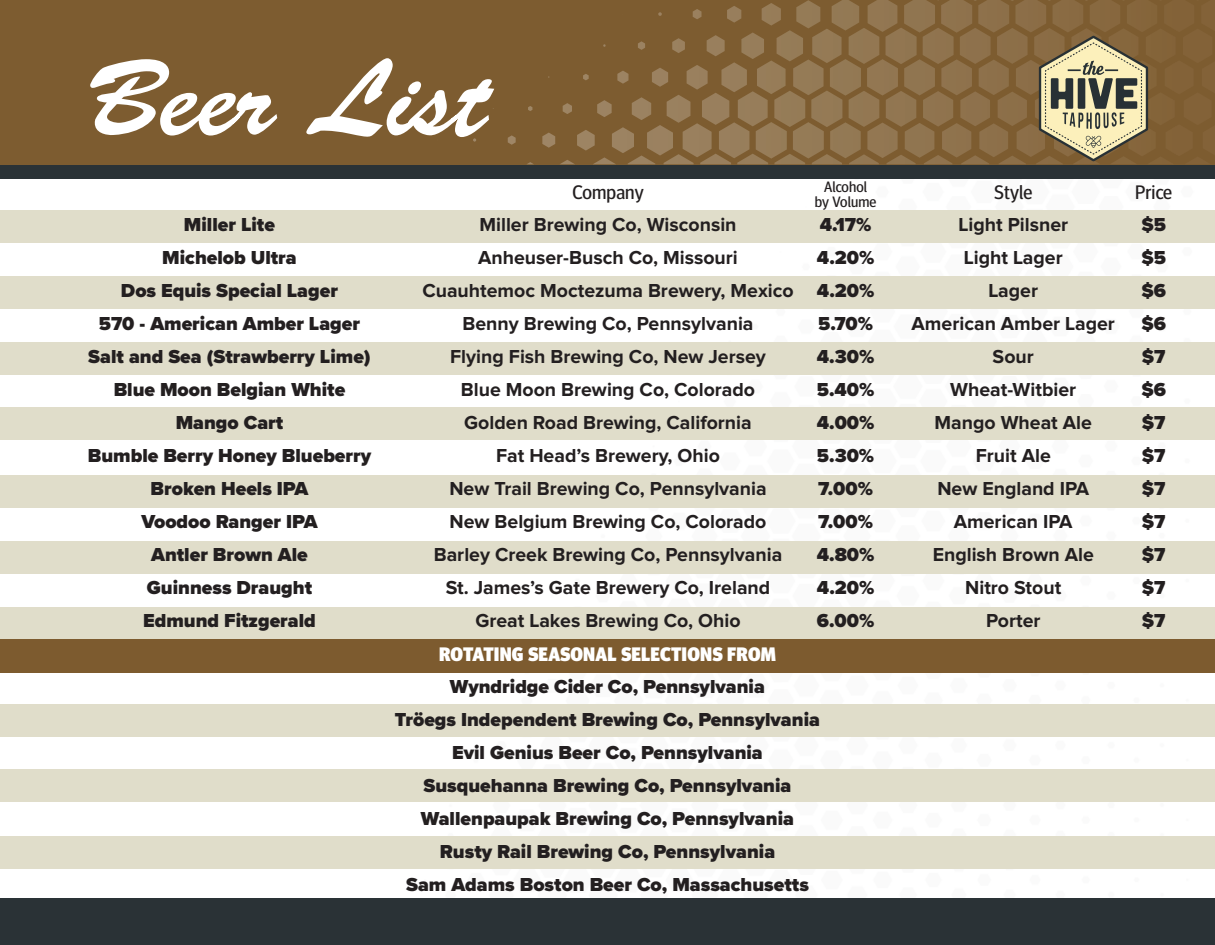
<style>
.page{position:relative;width:1215px;height:945px;background:#fff}
.page>*{position:absolute;margin:0;border:0;box-sizing:border-box;transform-origin:0 0}
.t1{font:900 19.5px "Proxima Nova";color:#231f20}
.t2{font:700 19.5px "Proxima Nova";color:#231f20}
.t3{font:900 19.5px "Meta Headline Pro";letter-spacing:.01em;color:#fff}
.t4{font:19.5px "Meta Headline Pro";letter-spacing:.01em;color:#231f20}
.t5{font:15px "Meta Headline Pro";letter-spacing:.01em;color:#231f20}
</style>
<div class="page">
<div style="left:0;top:155px;width:1215px;height:24px;background:#2a3236"></div>
<div style="left:0;top:898px;width:1215px;height:47px;background:#2a3236"></div>
<div style="left:0;top:0;width:1215px;height:164px;background:#7d5c30"></div>
<svg style="left:528px;top:106px;width:4px;height:5px"></svg>
<svg style="left:508px;top:135px;width:8px;height:10px"></svg>
<svg style="left:542px;top:0;width:607px;height:164px"></svg>
<svg style="left:90px;top:58px;width:404px;height:84px"></svg>
<div style="left:0;top:210px;width:1215px;height:33px;background:#e0ddca"></div>
<div style="left:0;top:276px;width:1215px;height:33px;background:#e0ddca"></div>
<div style="left:0;top:343px;width:1215px;height:32px;background:#e0ddca"></div>
<div style="left:0;top:407px;width:1215px;height:33px;background:#e0ddca"></div>
<div style="left:0;top:475px;width:1215px;height:32px;background:#e0ddca"></div>
<div style="left:0;top:541px;width:1215px;height:32px;background:#e0ddca"></div>
<div style="left:0;top:607px;width:1215px;height:32px;background:#e0ddca"></div>
<div style="left:0;top:705px;width:1215px;height:32px;background:#e0ddca"></div>
<div style="left:0;top:770px;width:1215px;height:32px;background:#e0ddca"></div>
<div style="left:0;top:836px;width:1215px;height:33px;background:#e0ddca"></div>
<div style="left:0;top:639px;width:1215px;height:34px;background:#7d5b2f"></div>
<p class="t1" style="left:184px;top:210px;width:93px">Miller Lite</p>
<p class="t1" style="left:162px;top:243px;width:136px">Michelob Ultra</p>
<p class="t1" style="left:121px;top:276px;width:219px">Dos Equis Special Lager</p>
<p class="t1" style="left:99px;top:309px;width:263px">570 - American Amber Lager</p>
<p class="t1" style="left:88px;top:342px;width:284px">Salt and Sea (Strawberry Lime)</p>
<p class="t1" style="left:114px;top:375px;width:233px">Blue Moon Belgian White</p>
<p class="t1" style="left:176px;top:408px;width:109px">Mango Cart</p>
<p class="t1" style="left:88px;top:441px;width:285px">Bumble Berry Honey Blueberry</p>
<p class="t1" style="left:151px;top:474px;width:159px">Broken Heels IPA</p>
<p class="t1" style="left:141px;top:507px;width:178px">Voodoo Ranger IPA</p>
<p class="t1" style="left:151px;top:540px;width:158px">Antler Brown Ale</p>
<p class="t1" style="left:147px;top:573px;width:167px">Guinness Draught</p>
<p class="t1" style="left:143px;top:606px;width:174px">Edmund Fitzgerald</p>
<p class="t4" style="left:573px;top:177px;width:73px">Company</p>
<p class="t2" style="left:479px;top:216px;width:259px">Miller Brewing Co, Wisconsin</p>
<p class="t2" style="left:478px;top:249px;width:261px">Anheuser-Busch Co, Missouri</p>
<p class="t2" style="left:422px;top:282px;width:373px">Cuauhtemoc Moctezuma Brewery, Mexico</p>
<p class="t2" style="left:463px;top:315px;width:293px">Benny Brewing Co, Pennsylvania</p>
<p class="t2" style="left:450px;top:348px;width:317px">Flying Fish Brewing Co, New Jersey</p>
<p class="t2" style="left:461px;top:381px;width:296px">Blue Moon Brewing Co, Colorado</p>
<p class="t2" style="left:464px;top:414px;width:289px">Golden Road Brewing, California</p>
<p class="t2" style="left:496px;top:447px;width:225px">Fat Head’s Brewery, Ohio</p>
<p class="t2" style="left:449px;top:480px;width:319px">New Trail Brewing Co, Pennsylvania</p>
<p class="t2" style="left:450px;top:513px;width:318px">New Belgium Brewing Co, Colorado</p>
<p class="t2" style="left:434px;top:546px;width:350px">Barley Creek Brewing Co, Pennsylvania</p>
<p class="t2" style="left:446px;top:579px;width:326px">St. James’s Gate Brewery Co, Ireland</p>
<p class="t2" style="left:475px;top:612px;width:267px">Great Lakes Brewing Co, Ohio</p>
<p class="t3" style="left:439px;top:639px;width:338px">ROTATING SEASONAL SELECTIONS FROM</p>
<p class="t5" style="left:824px;top:175px;width:45px">Alcohol</p>
<p class="t5" style="left:815px;top:190px;width:63px">by Volume</p>
<p class="t1" style="left:820px;top:210px;width:53px">4.17%</p>
<p class="t1" style="left:817px;top:243px;width:59px">4.20%</p>
<p class="t1" style="left:817px;top:276px;width:59px">4.20%</p>
<p class="t1" style="left:818px;top:309px;width:56px">5.70%</p>
<p class="t1" style="left:817px;top:342px;width:59px">4.30%</p>
<p class="t1" style="left:817px;top:375px;width:59px">5.40%</p>
<p class="t1" style="left:817px;top:408px;width:59px">4.00%</p>
<p class="t1" style="left:817px;top:441px;width:59px">5.30%</p>
<p class="t1" style="left:818px;top:474px;width:56px">7.00%</p>
<p class="t1" style="left:818px;top:507px;width:56px">7.00%</p>
<p class="t1" style="left:817px;top:540px;width:59px">4.80%</p>
<p class="t1" style="left:817px;top:573px;width:59px">4.20%</p>
<p class="t1" style="left:817px;top:606px;width:59px">6.00%</p>
<p class="t1" style="left:450px;top:672px;width:317px">Wyndridge Cider Co, Pennsylvania</p>
<p class="t1" style="left:395px;top:705px;width:427px">Tröegs Independent Brewing Co, Pennsylvania</p>
<p class="t1" style="left:452px;top:738px;width:312px">Evil Genius Beer Co, Pennsylvania</p>
<p class="t1" style="left:423px;top:771px;width:370px">Susquehanna Brewing Co, Pennsylvania</p>
<p class="t1" style="left:421px;top:804px;width:375px">Wallenpaupak Brewing Co, Pennsylvania</p>
<p class="t1" style="left:440px;top:837px;width:337px">Rusty Rail Brewing Co, Pennsylvania</p>
<p class="t1" style="left:406px;top:870px;width:404px">Sam Adams Boston Beer Co, Massachusetts</p>
<p class="t4" style="left:994px;top:177px;width:40px">Style</p>
<p class="t4" style="left:1135px;top:177px;width:39px">Price</p>
<p class="t2" style="left:958px;top:216px;width:111px">Light Pilsner</p>
<p class="t2" style="left:964px;top:249px;width:101px">Light Lager</p>
<p class="t2" style="left:988px;top:282px;width:51px">Lager</p>
<p class="t2" style="left:912px;top:315px;width:205px">American Amber Lager</p>
<p class="t2" style="left:993px;top:348px;width:43px">Sour</p>
<p class="t2" style="left:950px;top:381px;width:127px">Wheat-Witbier</p>
<p class="t2" style="left:935px;top:414px;width:159px">Mango Wheat Ale</p>
<p class="t2" style="left:976px;top:447px;width:77px">Fruit Ale</p>
<p class="t2" style="left:937px;top:480px;width:153px">New England IPA</p>
<p class="t2" style="left:954px;top:513px;width:120px">American IPA</p>
<p class="t2" style="left:933px;top:546px;width:163px">English Brown Ale</p>
<p class="t2" style="left:965px;top:579px;width:98px">Nitro Stout</p>
<p class="t2" style="left:986px;top:612px;width:56px">Porter</p>
<p class="t1" style="left:1141px;top:210px;width:26px">$5</p>
<p class="t1" style="left:1141px;top:243px;width:26px">$5</p>
<p class="t1" style="left:1141px;top:276px;width:26px">$6</p>
<p class="t1" style="left:1141px;top:309px;width:26px">$6</p>
<p class="t1" style="left:1142px;top:342px;width:25px">$7</p>
<p class="t1" style="left:1141px;top:375px;width:26px">$6</p>
<p class="t1" style="left:1142px;top:408px;width:25px">$7</p>
<p class="t1" style="left:1142px;top:441px;width:25px">$7</p>
<p class="t1" style="left:1142px;top:474px;width:25px">$7</p>
<p class="t1" style="left:1142px;top:507px;width:25px">$7</p>
<p class="t1" style="left:1142px;top:540px;width:25px">$7</p>
<p class="t1" style="left:1142px;top:573px;width:25px">$7</p>
<p class="t1" style="left:1142px;top:606px;width:25px">$7</p>
</div>
